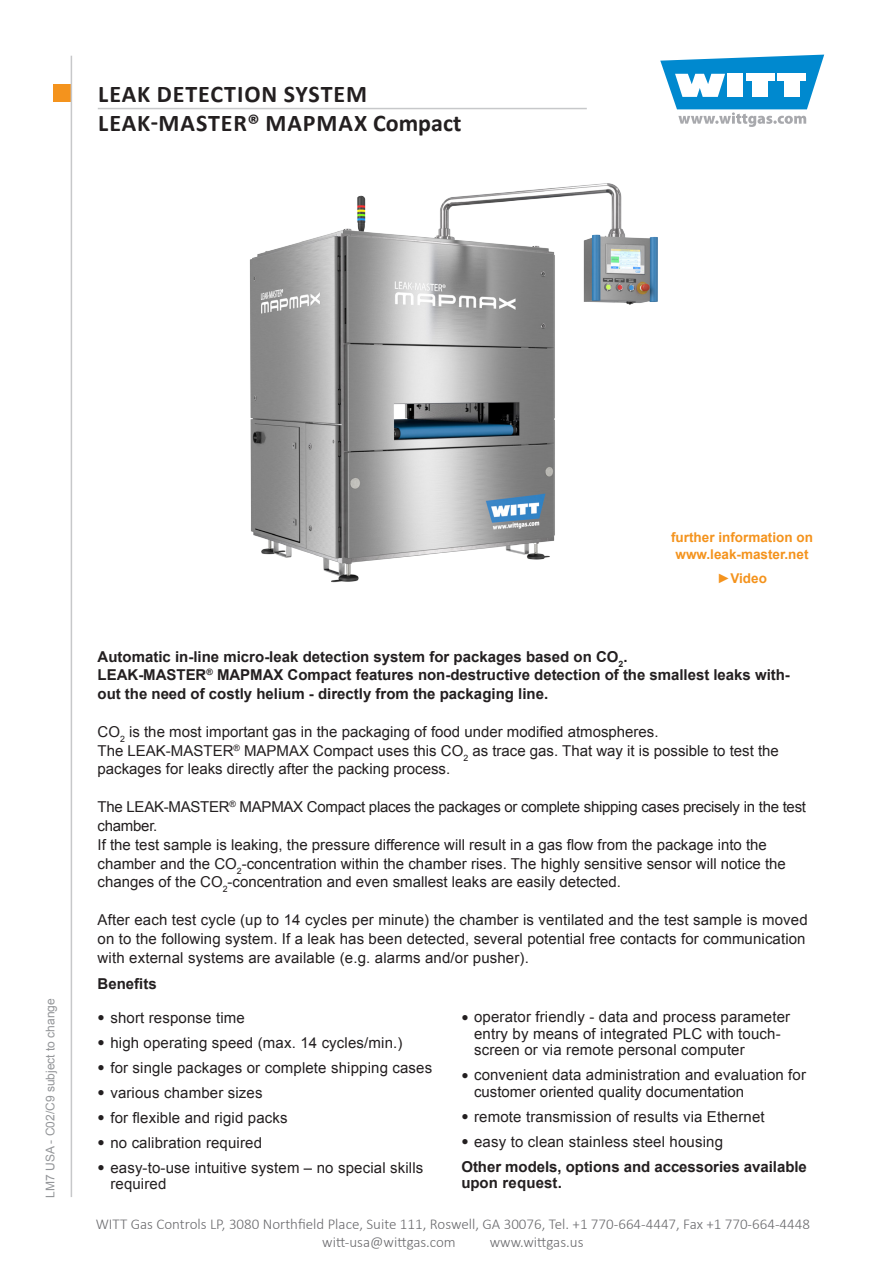
<style>
.page{position:relative;width:893px;height:1263px;background:#fff}
.page>*{position:absolute;margin:0;border:0;box-sizing:border-box;transform-origin:0 0}
.t1{font:700 24px/28.8px "Calibri";letter-spacing:.04em;color:#231f20}
.Einleitungstext{font:15px/18.8px "Arial";letter-spacing:.01em;color:#231f20}
.Einleitungstext-2{font:700 15px/18.8px "Arial";color:#231f20}
.t2{font:300 15px/18px "Calibri";color:#6b6b6e}
.Überschrift{font:700 15px/16.5px "Arial";letter-spacing:-.005em;color:#231f20}
.Überschrift-2{font:700 13.5px/16.2px "Arial";color:#f4931d;text-align:center}
.t3{font:12px "Arial";color:#939598}
.s1{font-family:"Bookman Old Style";font-size:12px}
</style>
<div class="page">
<div style="left:53px;top:85px;width:17px;height:17px;background:#f4931d"></div>
<svg style="left:660px;top:55px;width:164px;height:72px"></svg>
<hr style="left:71px;top:56px;width:1px;height:1141px;background:#c7c8ca">
<hr style="left:98px;top:108px;width:489px;height:1px;background:#c7c8ca">
<img style="left:249px;top:183px;width:409px;height:400px">
<h1 class="t1" style="left:98px;top:79px;width:365px">LEAK DETECTION SYSTEM<br>LEAK-MASTER® MAPMAX Compact</h1>
<p class="t3" style="left:42px;top:1197px;width:201px;rotate:-90deg">LM7 USA - C02/C9 subject to change</p>
<p class="Überschrift-2" style="left:671px;top:530px;width:143px">further information on www.leak-master.net</p>
<p class="Überschrift-2" style="left:717px;top:570px;width:51px">►Video</p>
<p class="Einleitungstext-2" style="left:98px;top:647px;width:694px">Automatic in-line micro-leak detection system for packages based on CO<sub>2</sub>.<br>LEAK-MASTER<sup>®</sup> MAPMAX Compact features non-destructive detection of the smallest leaks with&shy;out the need of costly helium - directly from the packaging line.</p>
<p class="Einleitungstext" style="left:98px;top:722px;width:683px">CO<sub>2</sub> is the most important gas in the packaging of food under modified atmospheres.<br>The LEAK-MASTER<sup>®</sup> MAPMAX Compact uses this CO<sub>2</sub> as trace gas. That way it is possible to test the packages for leaks directly after the packing process.</p>
<p class="Einleitungstext" style="left:98px;top:798px;width:710px">The LEAK-MASTER<sup>®</sup> MAPMAX Compact places the packages or complete shipping cases precisely in the test chamber.<br>If the test sample is leaking, the pressure difference will result in a gas flow from the package into the chamber and the CO<sub>2</sub>-concentration within the chamber rises. The highly sensitive sensor will notice the changes of the CO<sub>2</sub>-concentration and even smallest leaks are easily detected.</p>
<p class="Einleitungstext" style="left:98px;top:911px;width:712px">After each test cycle (up to 14 cycles per minute) the chamber is ventilated and the test sample is moved on to the following system. If a leak has been detected, several potential free contacts for communication with external systems are available (e.g. alarms and/or pusher).</p>
<p class="Überschrift" style="left:98px;top:976px;width:61px">Benefits</p>
<p class="Einleitungstext" style="left:98px;top:1008px;width:149px"><span class="s1">●</span> short response time</p>
<p class="Einleitungstext" style="left:98px;top:1033px;width:306px"><span class="s1">●</span> high operating speed (max. 14 cycles/min.)</p>
<p class="Einleitungstext" style="left:98px;top:1058px;width:336px"><span class="s1">●</span> for single packages or complete shipping cases</p>
<p class="Einleitungstext" style="left:98px;top:1083px;width:166px"><span class="s1">●</span> various chamber sizes</p>
<p class="Einleitungstext" style="left:98px;top:1108px;width:192px"><span class="s1">●</span> for flexible and rigid packs</p>
<p class="Einleitungstext" style="left:98px;top:1133px;width:166px"><span class="s1">●</span> no calibration required</p>
<p class="Einleitungstext" style="left:110px;top:1159px;width:314px;line-height:16.5px;text-indent:-13px"><span class="s1">●</span> easy-to-use intuitive system – no special skills required</p>
<p class="Einleitungstext" style="left:474px;top:1009px;width:318px;line-height:16.5px;text-indent:-13px"><span class="s1">●</span> operator friendly - data and process parameter entry by means of integrated PLC with touch&shy;screen or via remote personal computer</p>
<p class="Einleitungstext" style="left:474px;top:1067px;width:333px;line-height:16.5px;text-indent:-13px"><span class="s1">●</span> convenient data administration and evaluation for customer oriented quality documentation</p>
<p class="Einleitungstext" style="left:461px;top:1107px;width:305px"><span class="s1">●</span> remote transmission of results via Ethernet</p>
<p class="Einleitungstext" style="left:461px;top:1132px;width:263px"><span class="s1">●</span> easy to clean stainless steel housing</p>
<p class="Überschrift" style="left:461px;top:1159px;width:347px">Other models, options and accessories available upon request.</p>
<p class="t2" style="left:322px;top:1215px;width:489px;text-indent:-227px">WITT Gas Controls LP, 3080 Northfield Place, Suite 111, Roswell, GA 30076, Tel. +1 770-664-4447, Fax +1 770-664-4448 witt-usa@wittgas.com</p>
<p class="t2" style="left:490px;top:1233px;width:95px">www.wittgas.us</p>
</div>
